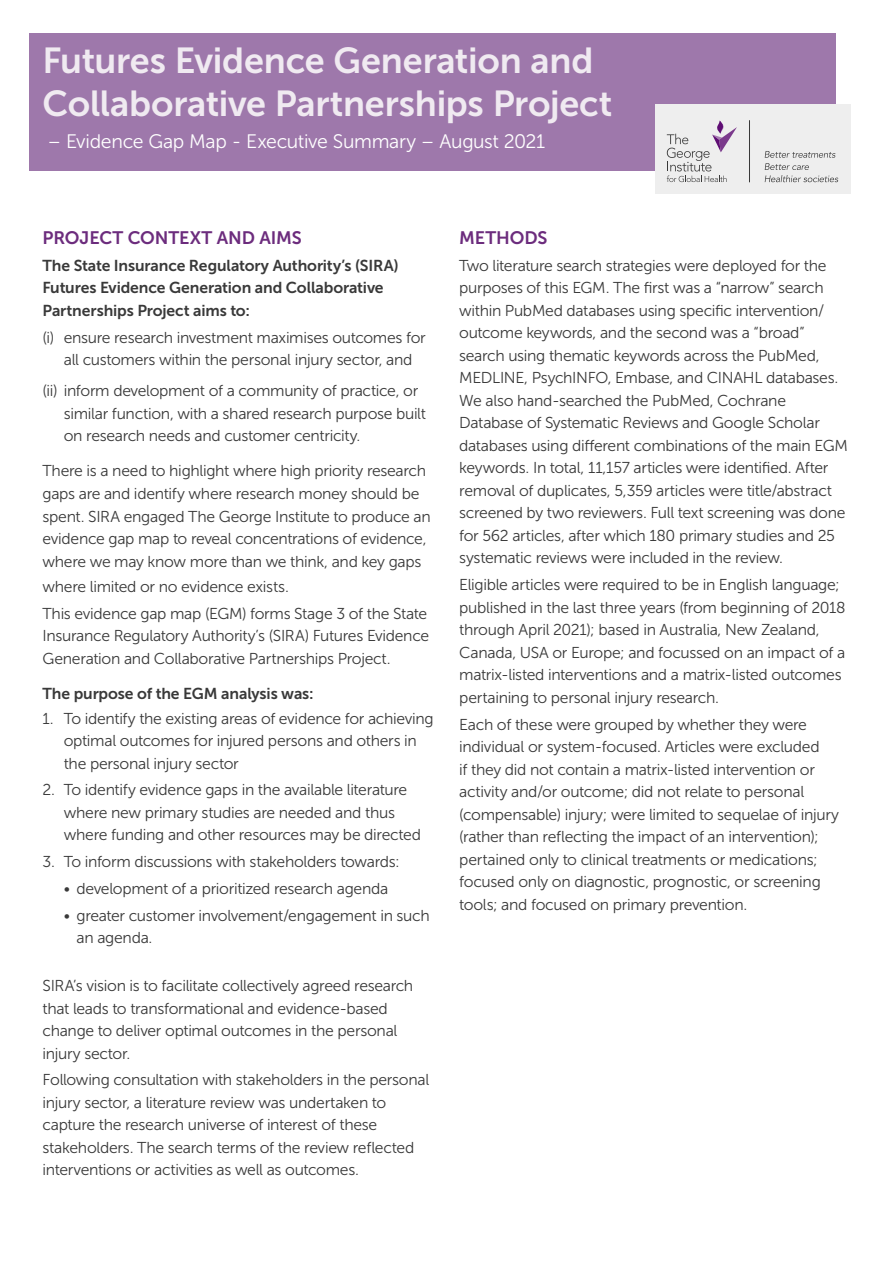
<style>
.page{position:relative;width:893px;height:1263px;background:#fff}
.page>*{position:absolute;margin:0;border:0;box-sizing:border-box;transform-origin:0 0}
.t1{font:36px/43.2px "Museo Sans 700";letter-spacing:-.005em;color:#f0eaf1}
.t2{font:19.5px "Museo Sans 300";letter-spacing:-.015em;color:#fff}
.t3{font:18px "Museo Sans 700";letter-spacing:-.005em;color:#6c2c7d}
.t4{font:15.75px/22.5px "Museo Sans 300";letter-spacing:-.02em;color:#393939}
.t5{font:15.75px/22.5px "Museo Sans 700";letter-spacing:-.01em;color:#393939}
</style>
<div class="page">
<div style="left:30px;top:33px;width:806px;height:137px;background:#9e78ab"></div>
<div style="left:655px;top:105px;width:195px;height:89px;background:#eee"></div>
<svg style="left:667px;top:121px;width:70px;height:61px"></svg>
<hr style="left:749px;top:121px;width:1px;height:61px;background:#393939">
<svg style="left:765px;top:151px;width:73px;height:31px"></svg>
<h1 class="t1" style="left:43px;top:39px;width:571px">Futures Evidence Generation and<br>Collaborative Partnerships Project</h1>
<p class="t2" style="left:48px;top:131px;width:499px">– Evidence Gap Map - Executive Summary – August 2021</p>
<p class="t3" style="left:43px;top:228px;width:261px">PROJECT CONTEXT AND AIMS</p>
<p class="t5" style="left:43px;top:254px;width:358px">The State Insurance Regulatory Authority’s (SIRA)<br>Futures Evidence Generation and Collaborative<br>Partnerships Project aims to:</p>
<p class="t4" style="left:43px;top:326px;width:385px;text-align:center">(i) ensure research investment maximises outcomes for all customers within the personal injury sector, and</p>
<p class="t4" style="left:64px;top:380px;width:364px;text-indent:-21px">(ii) inform development of a community of practice, or similar function, with a shared research purpose built on research needs and customer centricity.</p>
<p class="t4" style="left:43px;top:460px;width:390px">There is a need to highlight where high priority research gaps are and identify where research money should be spent. SIRA engaged The George Institute to produce an evidence gap map to reveal concentrations of evidence, where we may know more than we think, and key gaps</p>
<p class="t4" style="left:43px;top:575px;width:248px">where limited or no evidence exists.</p>
<p class="t4" style="left:43px;top:602px;width:388px;text-align:justify">This evidence gap map (EGM) forms Stage 3 of the State Insurance Regulatory Authority’s (SIRA) Futures Evidence Generation and Collaborative Partnerships Project.</p>
<p class="t5" style="left:43px;top:682px;width:273px">The purpose of the EGM analysis was:</p>
<p class="t4" style="left:64px;top:707px;width:371px;text-indent:-21px">1. To identify the existing areas of evidence for achieving optimal outcomes for injured persons and others in the personal injury sector</p>
<p class="t4" style="left:64px;top:779px;width:359px;text-indent:-21px">2. To identify evidence gaps in the available literature where new primary studies are needed and thus where funding and other resources may be directed</p>
<p class="t4" style="left:43px;top:851px;width:359px">3. To inform discussions with stakeholders towards:</p>
<p class="t4" style="left:64px;top:877px;width:326px">• development of a prioritized research agenda</p>
<p class="t4" style="left:77px;top:904px;width:355px;text-indent:-13px">• greater customer involvement/engagement in such an agenda.</p>
<p class="t4" style="left:43px;top:975px;width:372px">SIRA’s vision is to facilitate collectively agreed research that leads to transformational and evidence-based change to deliver optimal outcomes in the personal injury sector.</p>
<p class="t4" style="left:43px;top:1069px;width:388px">Following consultation with stakeholders in the personal injury sector, a literature review was undertaken to capture the research universe of interest of these stakeholders. The search terms of the review reflected interventions or activities as well as outcomes.</p>
<p class="t3" style="left:459px;top:228px;width:90px">METHODS</p>
<p class="t4" style="left:459px;top:254px;width:390px">Two literature search strategies were deployed for the purposes of this EGM. The first was a “narrow” search within PubMed databases using specific intervention/ outcome keywords, and the second was a “broad” search using thematic keywords across the PubMed, MEDLINE, PsychINFO, Embase, and CINAHL databases.<br>We also hand-searched the PubMed, Cochrane Database of Systematic Reviews and Google Scholar databases using different combinations of the main EGM keywords. In total, 11,157 articles were identified. After removal of duplicates, 5,359 articles were title/abstract screened by two reviewers. Full text screening was done for 562 articles, after which 180 primary studies and 25 systematic reviews were included in the review.</p>
<p class="t4" style="left:459px;top:574px;width:388px">Eligible articles were required to be in English language; published in the last three years (from beginning of 2018 through April 2021); based in Australia, New Zealand, Canada, USA or Europe; and focussed on an impact of a matrix-listed interventions and a matrix-listed outcomes pertaining to personal injury research.</p>
<p class="t4" style="left:459px;top:713px;width:381px">Each of these were grouped by whether they were individual or system-focused. Articles were excluded<br>if they did not contain a matrix-listed intervention or activity and/or outcome; did not relate to personal (compensable) injury; were limited to sequelae of injury (rather than reflecting the impact of an intervention); pertained only to clinical treatments or medications; focused only on diagnostic, prognostic, or screening tools; and focused on primary prevention.</p>
</div>
